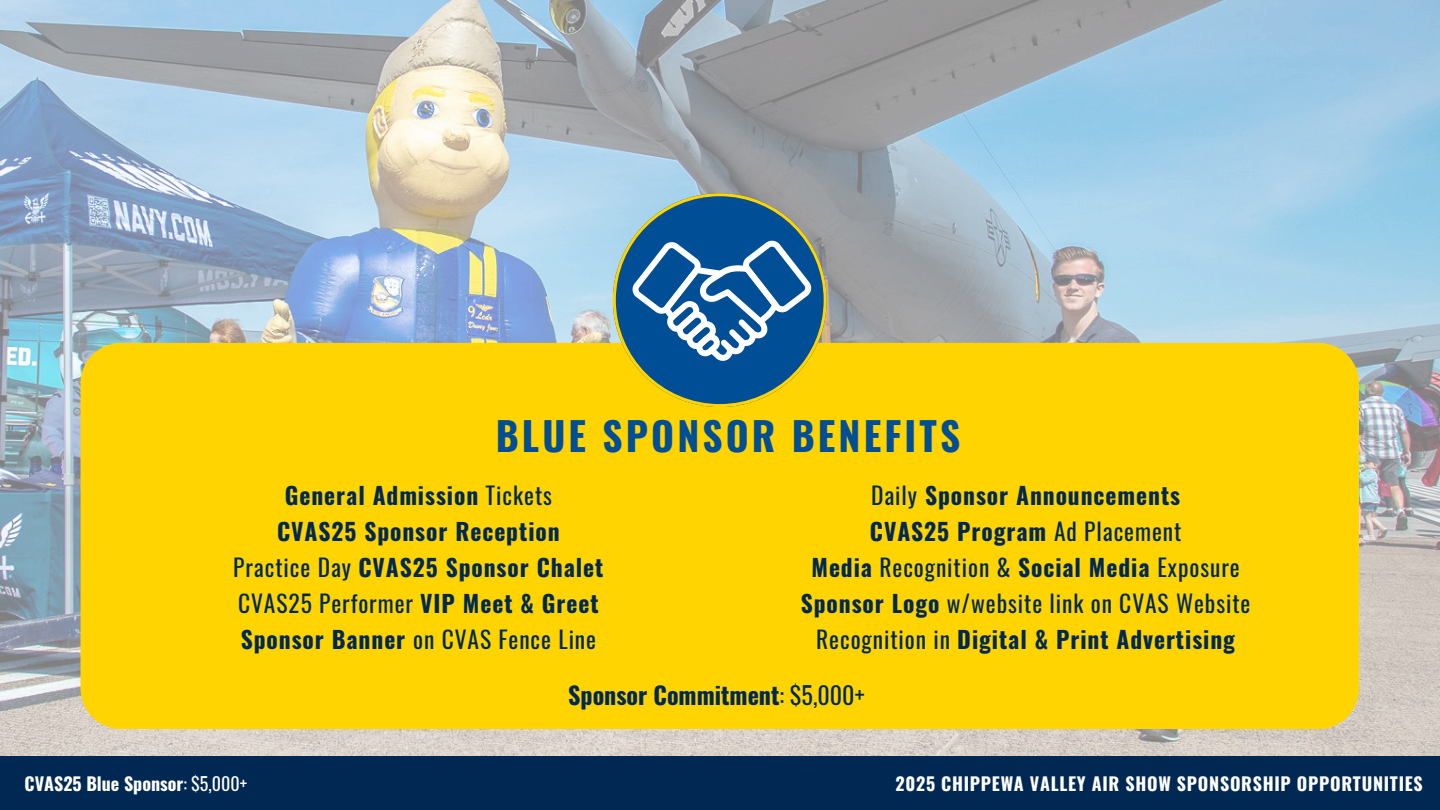
<style>
.page{position:relative;width:1440px;height:810px;background:#fff}
.page>*{position:absolute;margin:0;border:0;box-sizing:border-box;transform-origin:0 0}
.t1{font:700 39.2px "Oswald";letter-spacing:.08em;color:#004e96}
.t2{font:700 24px "Oswald";color:#002852}
.t3{font:700 23.5px/36px "Oswald";letter-spacing:.04em;color:#002852;text-align:center}
.t4{font:700 18px "Oswald";letter-spacing:.04em;color:#fff}
.t5{font:700 18px "Oswald";color:#fff}
.s1{font-weight:400}
</style>
<div class="page">
<img style="left:0;top:0;width:1440px;height:756px">
<div style="left:0;top:756px;width:1440px;height:54px;background:#002852"></div>
<div style="left:81px;top:343px;width:1278px;height:386px;background:#ffd400;border-radius:40px"></div>
<svg style="left:613px;top:193px;width:214px;height:214px"></svg>
<h2 class="t1" style="left:496px;top:405px;width:466px">BLUE SPONSOR BENEFITS</h2>
<h2 class="t3" style="left:233px;top:476px;width:372px">General Admission <span class="s1">Tickets<br></span>CVAS25 Sponsor Reception<br><span class="s1">Practice Day</span> CVAS25 Sponsor Chalet<br><span class="s1">CVAS25 Performer</span> VIP Meet &amp; Greet<br>Sponsor Banner <span class="s1">on CVAS Fence Line</span></h2>
<p class="t3" style="left:801px;top:476px;width:451px"><span class="s1">Daily</span> Sponsor Announcements<br>CVAS25 Program <span class="s1">Ad Placement<br></span>Media <span class="s1">Recognition &amp;</span> Social Media <span class="s1">Exposure </span>Sponsor Logo <span class="s1">w/website link on CVAS Website Recognition in</span> Digital &amp; Print Advertising</p>
<h2 class="t2" style="left:568px;top:677px;width:298px">Sponsor Commitment<span class="s1">: $5,000+</span></h2>
<h1 class="t5" style="left:25px;top:769px;width:224px">CVAS25 Blue Sponsor<span class="s1">: $5,000+</span></h1>
<p class="t4" style="left:895px;top:769px;width:529px">2025 CHIPPEWA VALLEY AIR SHOW SPONSORSHIP OPPORTUNITIES</p>
</div>
